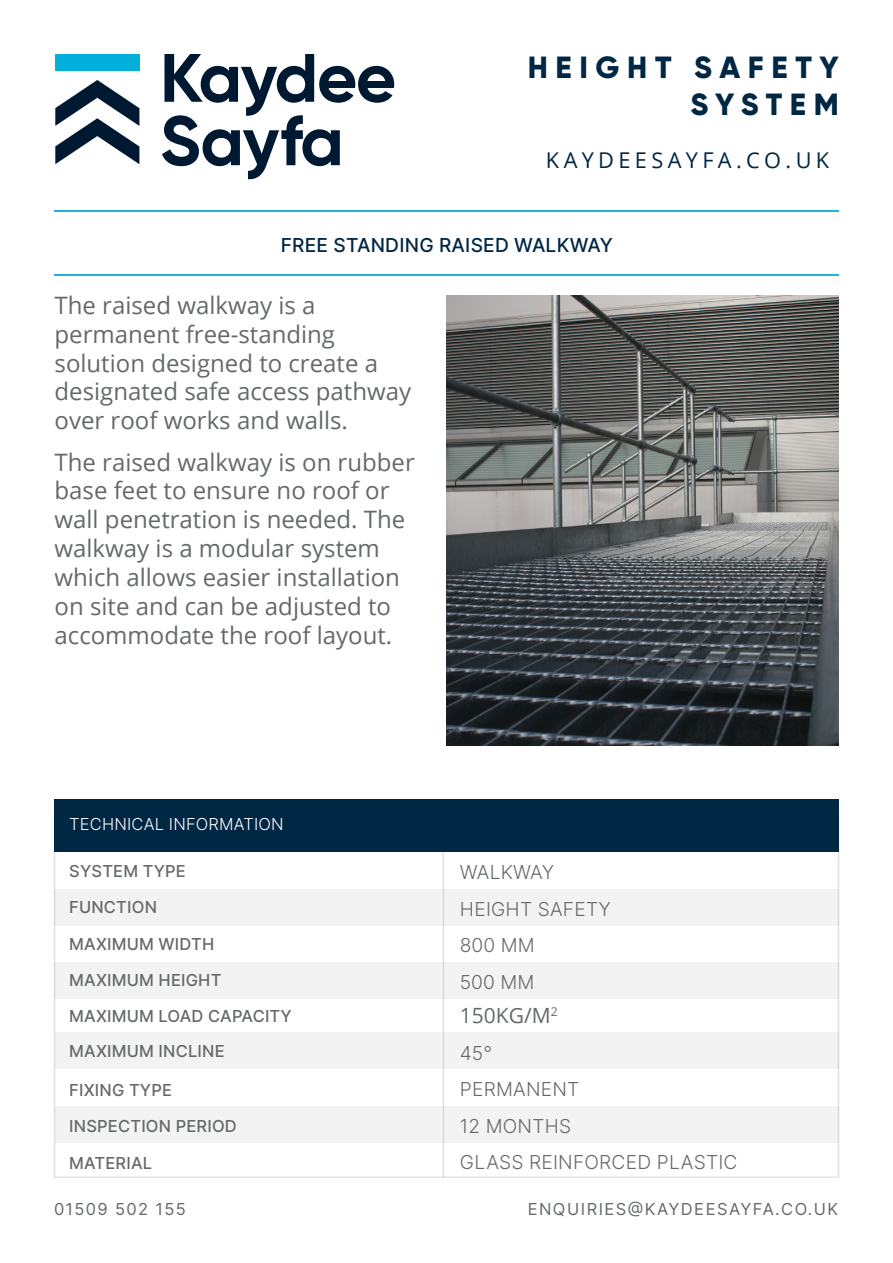
<style>
.page{position:relative;width:893px;height:1263px;background:#fff}
.page>*{position:absolute;margin:0;border:0;box-sizing:border-box;transform-origin:0 0}
.t1{font:800 30.6px/36.8px "Gilroy";letter-spacing:.25em;color:#002744;text-align:right}
.t2{font:24px/28.8px "Open Sans";color:#666969}
.t3{font:21.75px "Open Sans";letter-spacing:.2em;color:#002744}
.t4{font:21px "Open Sans";color:#666969}
.t5{font:300 19.2px "Inter";letter-spacing:.01em;color:#666969}
.t6{font:500 19.2px "Inter";letter-spacing:.01em;color:#002744}
.t7{font:300 19.2px "Inter";letter-spacing:-.015em;color:#666969}
.t8{font:500 16.5px "Inter";letter-spacing:.01em;color:#666969}
.t9{font:16.5px "Inter";letter-spacing:.09em;color:#666969}
.t10{font:300 16.5px "Inter";letter-spacing:.01em;color:#fff}
</style>
<div class="page">
<svg style="left:162px;top:54px;width:232px;height:125px"></svg>
<div style="left:55px;top:54px;width:84px;height:16px;background:#00afda"></div>
<svg style="left:55px;top:80px;width:84px;height:84px"></svg>
<hr style="left:54px;top:210px;width:785px;height:1px;background:#1db4dd">
<hr style="left:54px;top:274px;width:785px;height:1px;background:#1db4dd">
<div style="left:55px;top:799px;width:783px;height:53px;background:#002744"></div>
<div style="left:55px;top:889px;width:783px;height:36px;background:#f3f3f3"></div>
<div style="left:55px;top:962px;width:783px;height:36px;background:#f3f3f3"></div>
<div style="left:55px;top:1032px;width:783px;height:37px;background:#f3f3f3"></div>
<div style="left:55px;top:1106px;width:783px;height:36px;background:#f3f3f3"></div>
<hr style="left:443px;top:852px;width:1px;height:326px;background:#666969">
<img style="left:446px;top:296px;width:392px;height:449px">
<p class="t1" style="left:528px;top:49px;width:313px">HEIGHT SAFETY<br>SYSTEM</p>
<p class="t3" style="left:546px;top:145px;width:285px">KAYDEESAYFA.CO.UK</p>
<p class="t6" style="left:281px;top:231px;width:334px">FREE STANDING RAISED WALKWAY</p>
<p class="t2" style="left:55px;top:290px;width:358px">The raised walkway is a permanent free-standing solution designed to create a designated safe access pathway over roof works and walls.</p>
<p class="t2" style="left:55px;top:447px;width:362px">The raised walkway is on rubber base feet to ensure no roof or wall penetration is needed. The walkway is a modular system which allows easier installation on site and can be adjusted to accommodate the roof layout.</p>
<p class="t10" style="left:69px;top:812px;width:216px">TECHNICAL INFORMATION</p>
<p class="t8" style="left:69px;top:859px;width:118px">SYSTEM TYPE</p>
<p class="t7" style="left:460px;top:858px;width:96px">WALKWAY</p>
<p class="t8" style="left:69px;top:895px;width:89px">FUNCTION</p>
<p class="t5" style="left:460px;top:895px;width:152px">HEIGHT SAFETY</p>
<p class="t8" style="left:69px;top:931px;width:146px">MAXIMUM WIDTH</p>
<p class="t8" style="left:69px;top:968px;width:154px">MAXIMUM HEIGHT</p>
<p class="t5" style="left:460px;top:931px;width:76px">800 MM</p>
<p class="t5" style="left:460px;top:968px;width:76px">500 MM</p>
<p class="t8" style="left:69px;top:1004px;width:224px">MAXIMUM LOAD CAPACITY</p>
<p class="t4" style="left:460px;top:1000px;width:99px">150KG/M<sup>2</sup></p>
<p class="t8" style="left:69px;top:1039px;width:157px">MAXIMUM INCLINE</p>
<p class="t8" style="left:69px;top:1078px;width:104px">FIXING TYPE</p>
<p class="t5" style="left:460px;top:1039px;width:34px">45°</p>
<p class="t5" style="left:460px;top:1075px;width:121px">PERMANENT</p>
<p class="t8" style="left:69px;top:1114px;width:169px">INSPECTION PERIOD</p>
<p class="t5" style="left:460px;top:1112px;width:113px">12 MONTHS</p>
<p class="t8" style="left:69px;top:1151px;width:84px">MATERIAL</p>
<p class="t5" style="left:460px;top:1148px;width:279px">GLASS REINFORCED PLASTIC</p>
<p class="t9" style="left:54px;top:1197px;width:133px">01509 502 155</p>
<p class="t9" style="left:528px;top:1197px;width:312px">ENQUIRIES@KAYDEESAYFA.CO.UK</p>
</div>
